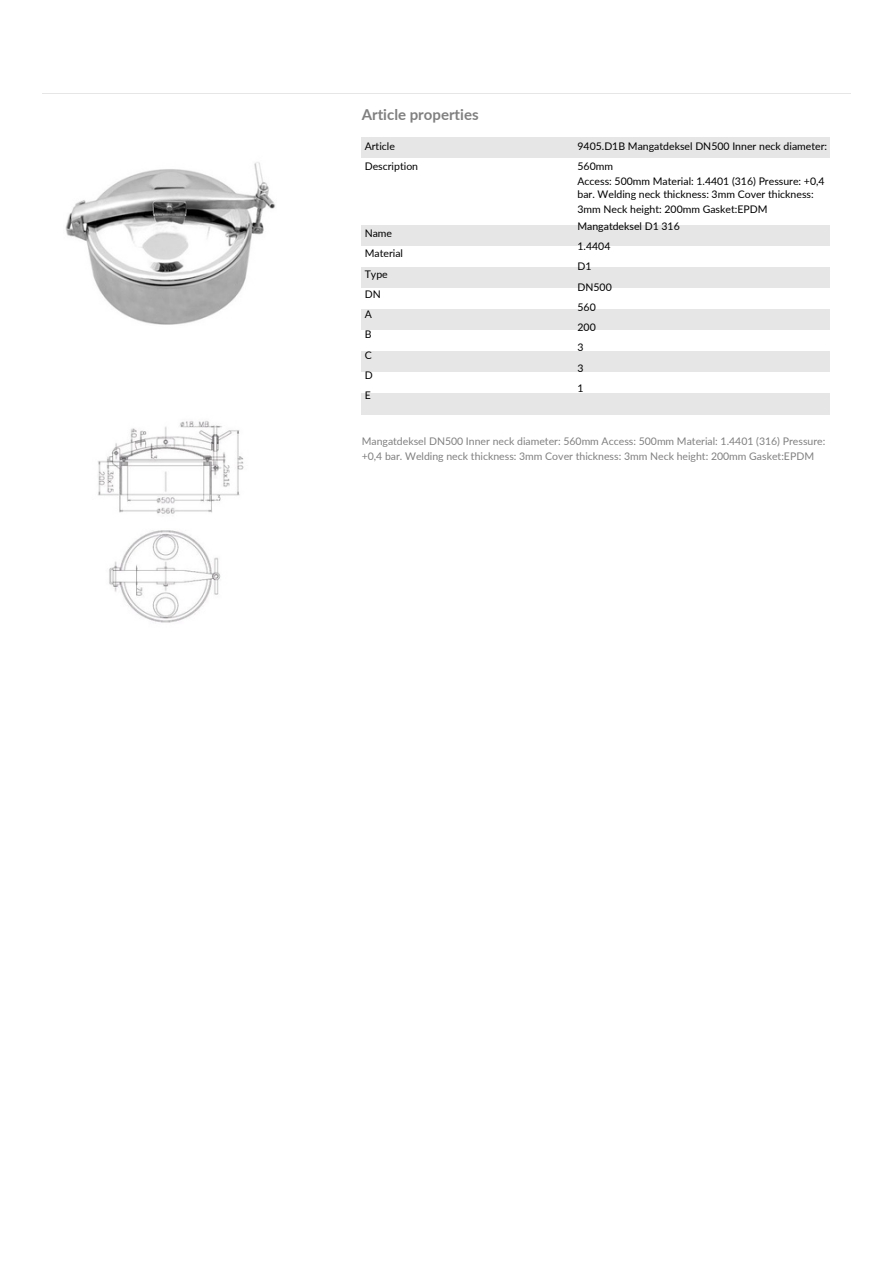
<style>
.page{position:relative;width:894px;height:1264px;background:#fff}
.page>*{position:absolute;margin:0;border:0;box-sizing:border-box;transform-origin:0 0}
.t1{font:700 15px "Lato";color:#808080}
.t2{font:10.5px/20.2px "Lato";color:#000}
.t3{font:10.5px/15.8px "Lato";color:#808080}
</style>
<div class="page">
<hr style="left:43px;top:93px;width:807px;height:1px;background:#e6e6e6">
<img style="left:65px;top:162px;width:211px;height:163px">
<img style="left:98px;top:421px;width:146px;height:202px">
<div style="left:361px;top:138px;width:468px;height:21px;background:#e6e6e6"></div>
<div style="left:361px;top:225px;width:468px;height:21px;background:#e6e6e6"></div>
<div style="left:361px;top:267px;width:468px;height:21px;background:#e6e6e6"></div>
<div style="left:361px;top:309px;width:468px;height:21px;background:#e6e6e6"></div>
<div style="left:361px;top:351px;width:468px;height:21px;background:#e6e6e6"></div>
<div style="left:361px;top:393px;width:468px;height:21px;background:#e6e6e6"></div>
<p class="t1" style="left:361px;top:105px;width:118px">Article properties</p>
<p class="t2" style="left:364px;top:136px;width:55px">Article<br>Description</p>
<p class="t2" style="left:577px;top:136px;width:251px">9405.D1B Mangatdeksel DN500 Inner neck diameter:<br>560mm</p>
<p class="t2" style="left:577px;top:171px;width:248px">Access: 500mm Material: 1.4401 (316) Pressure: +0,4</p>
<p class="t2" style="left:577px;top:184px;width:238px">bar. Welding neck thickness: 3mm Cover thickness:</p>
<p class="t2" style="left:577px;top:199px;width:191px">3mm Neck height: 200mm Gasket:EPDM</p>
<p class="t2" style="left:577px;top:216px;width:104px">Mangatdeksel D1 316</p>
<p class="t2" style="left:577px;top:236px;width:34px">1.4404</p>
<p class="t2" style="left:577px;top:256px;width:16px">D1</p>
<p class="t2" style="left:577px;top:276px;width:36px">DN500</p>
<p class="t2" style="left:577px;top:297px;width:20px">560</p>
<p class="t2" style="left:577px;top:317px;width:20px">200</p>
<p class="t2" style="left:577px;top:337px;width:8px">3</p>
<p class="t2" style="left:577px;top:357px;width:8px">3</p>
<p class="t2" style="left:577px;top:378px;width:8px">1</p>
<h1 class="t2" style="left:364px;top:223px;width:40px">Name<br>Material<br>Type<br>DN<br>A<br>B<br>C<br>D<br>E</h1>
<p class="t3" style="left:361px;top:432px;width:465px">Mangatdeksel DN500 Inner neck diameter: 560mm Access: 500mm Material: 1.4401 (316) Pressure: +0,4 bar. Welding neck thickness: 3mm Cover thickness: 3mm Neck height: 200mm Gasket:EPDM</p>
</div>
